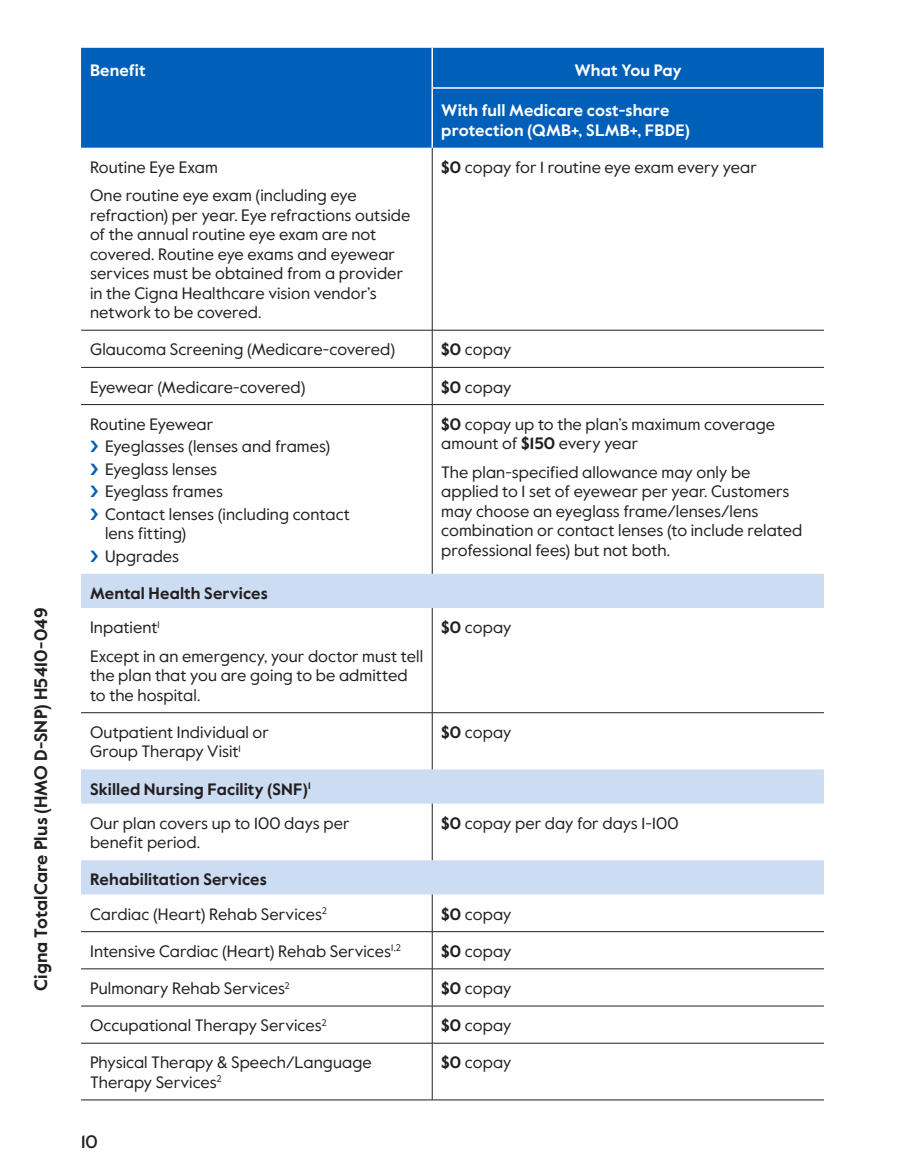
<style>
.page{position:relative;width:905px;height:1175px;background:#fff}
.page>*{position:absolute;margin:0;border:0;box-sizing:border-box;transform-origin:0 0}
.margin_plan_name{font:700 18px "Value Sans Pro";letter-spacing:.005em;color:#231f20}
.t1{font:500 18px "Value Sans Pro";color:#231f20}
.table_para{font:16.5px/19.5px "Value Sans Pro";letter-spacing:.005em;color:#231f20}
.table_row_h1{font:700 16.5px "Value Sans Pro";letter-spacing:.005em;color:#231f20}
.table_col_h1_align_right{font:700 16.5px/19.5px "Value Sans Pro";letter-spacing:.005em;color:#fff}
.table_text{font:16.5px "Value Sans Pro";letter-spacing:-.005em;color:#231f20}
.table_col_h1_align_center{font:700 16.5px "Value Sans Pro";color:#fff}
.s1{font-weight:700}
</style>
<div class="page">
<div style="left:81px;top:48px;width:743px;height:100px;background:#005fb9"></div>
<svg style="left:81px;top:574px;width:743px;height:320px"></svg>
<hr style="left:81px;top:330px;width:351px;height:1px;background:#231f20">
<hr style="left:432px;top:330px;width:392px;height:1px;background:#231f20">
<hr style="left:81px;top:367px;width:351px;height:1px;background:#231f20">
<hr style="left:432px;top:367px;width:392px;height:1px;background:#231f20">
<hr style="left:81px;top:404px;width:351px;height:1px;background:#231f20">
<hr style="left:432px;top:148px;width:1px;height:182px;background:#231f20">
<hr style="left:432px;top:330px;width:1px;height:37px;background:#231f20">
<hr style="left:432px;top:367px;width:1px;height:37px;background:#231f20">
<hr style="left:432px;top:608px;width:1px;height:104px;background:#231f20">
<hr style="left:432px;top:803px;width:1px;height:57px;background:#231f20">
<hr style="left:432px;top:894px;width:1px;height:37px;background:#231f20">
<hr style="left:432px;top:931px;width:1px;height:37px;background:#231f20">
<hr style="left:432px;top:969px;width:1px;height:36px;background:#231f20">
<hr style="left:432px;top:1006px;width:1px;height:37px;background:#231f20">
<hr style="left:432px;top:1043px;width:1px;height:56px;background:#231f20">
<hr style="left:81px;top:712px;width:351px;height:1px;background:#231f20">
<hr style="left:81px;top:1099px;width:351px;height:1px;background:#231f20">
<hr style="left:432px;top:1099px;width:392px;height:1px;background:#231f20">
<hr style="left:432px;top:931px;width:392px;height:1px;background:#231f20">
<hr style="left:81px;top:968px;width:351px;height:1px;background:#231f20">
<hr style="left:432px;top:968px;width:392px;height:1px;background:#231f20">
<hr style="left:81px;top:1005px;width:351px;height:1px;background:#231f20">
<hr style="left:432px;top:1005px;width:392px;height:1px;background:#231f20">
<hr style="left:81px;top:1043px;width:351px;height:1px;background:#231f20">
<hr style="left:432px;top:1043px;width:392px;height:1px;background:#231f20">
<hr style="left:431px;top:48px;width:2px;height:39px;background:#fff">
<hr style="left:431px;top:87px;width:393px;height:2px;background:#fff">
<hr style="left:823px;top:89px;width:1px;height:59px;background:#fff">
<hr style="left:431px;top:89px;width:2px;height:59px;background:#fff">
<hr style="left:432px;top:404px;width:392px;height:1px;background:#231f20">
<hr style="left:432px;top:405px;width:1px;height:169px;background:#231f20">
<hr style="left:81px;top:931px;width:351px;height:1px;background:#231f20">
<hr style="left:432px;top:712px;width:392px;height:1px;background:#231f20">
<hr style="left:432px;top:713px;width:1px;height:56px;background:#231f20">
<p class="margin_plan_name" style="left:30px;top:990px;width:384px;rotate:-90deg">Cigna TotalCare Plus (HMO D-SNP) H5410-049</p>
<p class="table_col_h1_align_right" style="left:90px;top:61px;width:57px">Benefit</p>
<p class="table_col_h1_align_center" style="left:574px;top:60px;width:109px">What You Pay</p>
<p class="table_col_h1_align_right" style="left:441px;top:101px;width:250px">With full Medicare cost-share protection (QMB+, SLMB+, FBDE)</p>
<p class="table_para" style="left:90px;top:157px;width:129px">Routine Eye Exam</p>
<p class="table_para" style="left:90px;top:186px;width:322px">One routine eye exam (including eye refraction) per year. Eye refractions outside of the annual routine eye exam are not covered. Routine eye exams and eyewear services must be obtained from a provider in the Cigna Healthcare vision vendor’s network to be covered.</p>
<p class="table_para" style="left:441px;top:157px;width:317px"><span class="s1">$0</span> copay for 1 routine eye exam every year</p>
<p class="table_para" style="left:90px;top:340px;width:307px">Glaucoma Screening (Medicare-covered)</p>
<p class="table_para" style="left:441px;top:340px;width:72px"><span class="s1">$0</span> copay</p>
<p class="table_para" style="left:90px;top:377px;width:217px">Eyewear (Medicare-covered)</p>
<p class="table_para" style="left:441px;top:377px;width:72px"><span class="s1">$0</span> copay</p>
<p class="table_text" style="left:90px;top:414px;width:125px">Routine Eyewear</p>
<p class="table_para" style="left:105px;top:437px;width:227px">Eyeglasses (lenses and frames)</p>
<p class="table_para" style="left:105px;top:459px;width:114px">Eyeglass lenses</p>
<p class="table_para" style="left:105px;top:482px;width:119px">Eyeglass frames</p>
<p class="table_para" style="left:105px;top:504px;width:246px">Contact lenses (including contact lens fitting)</p>
<p class="table_para" style="left:105px;top:546px;width:76px">Upgrades</p>
<p class="table_para" style="left:441px;top:414px;width:335px"><span class="s1">$0</span> copay up to the plan’s maximum coverage amount of <span class="s1">$150</span> every year</p>
<p class="table_para" style="left:441px;top:462px;width:362px">The plan-specified allowance may only be applied to 1 set of eyewear per year. Customers may choose an eyeglass frame/lenses/lens combination or contact lenses (to include related professional fees) but not both.</p>
<p class="table_row_h1" style="left:90px;top:583px;width:179px">Mental Health Services</p>
<p class="table_para" style="left:90px;top:618px;width:71px">Inpatient<sup>1</sup></p>
<p class="table_para" style="left:90px;top:646px;width:334px">Except in an emergency, your doctor must tell the plan that you are going to be admitted to the hospital.</p>
<p class="table_para" style="left:441px;top:618px;width:72px"><span class="s1">$0</span> copay</p>
<p class="table_para" style="left:90px;top:722px;width:180px">Outpatient Individual or<br>Group Therapy Visit<sup>1</sup></p>
<p class="table_para" style="left:441px;top:722px;width:72px"><span class="s1">$0</span> copay</p>
<p class="table_row_h1" style="left:90px;top:779px;width:222px">Skilled Nursing Facility (SNF)<sup>1</sup></p>
<p class="table_para" style="left:90px;top:813px;width:261px">Our plan covers up to 100 days per benefit period.</p>
<p class="table_para" style="left:441px;top:813px;width:239px"><span class="s1">$0</span> copay per day for days 1-100</p>
<p class="table_row_h1" style="left:90px;top:869px;width:178px">Rehabilitation Services</p>
<p class="table_para" style="left:90px;top:904px;width:238px">Cardiac (Heart) Rehab Services<sup>2</sup></p>
<p class="table_para" style="left:441px;top:904px;width:72px"><span class="s1">$0</span> copay</p>
<p class="table_para" style="left:90px;top:941px;width:313px">Intensive Cardiac (Heart) Rehab Services<sup>1,2</sup></p>
<p class="table_para" style="left:441px;top:941px;width:72px"><span class="s1">$0</span> copay</p>
<p class="table_para" style="left:90px;top:978px;width:201px">Pulmonary Rehab Services<sup>2</sup></p>
<p class="table_para" style="left:441px;top:978px;width:72px"><span class="s1">$0</span> copay</p>
<p class="table_para" style="left:90px;top:1016px;width:238px">Occupational Therapy Services<sup>2</sup></p>
<p class="table_para" style="left:441px;top:1016px;width:72px"><span class="s1">$0</span> copay</p>
<p class="table_para" style="left:90px;top:1053px;width:283px">Physical Therapy &amp; Speech/Language<br>Therapy Services<sup>2</sup></p>
<p class="table_para" style="left:441px;top:1053px;width:72px"><span class="s1">$0</span> copay</p>
<p class="t1" style="left:81px;top:1130px;width:18px">10</p>
</div>
